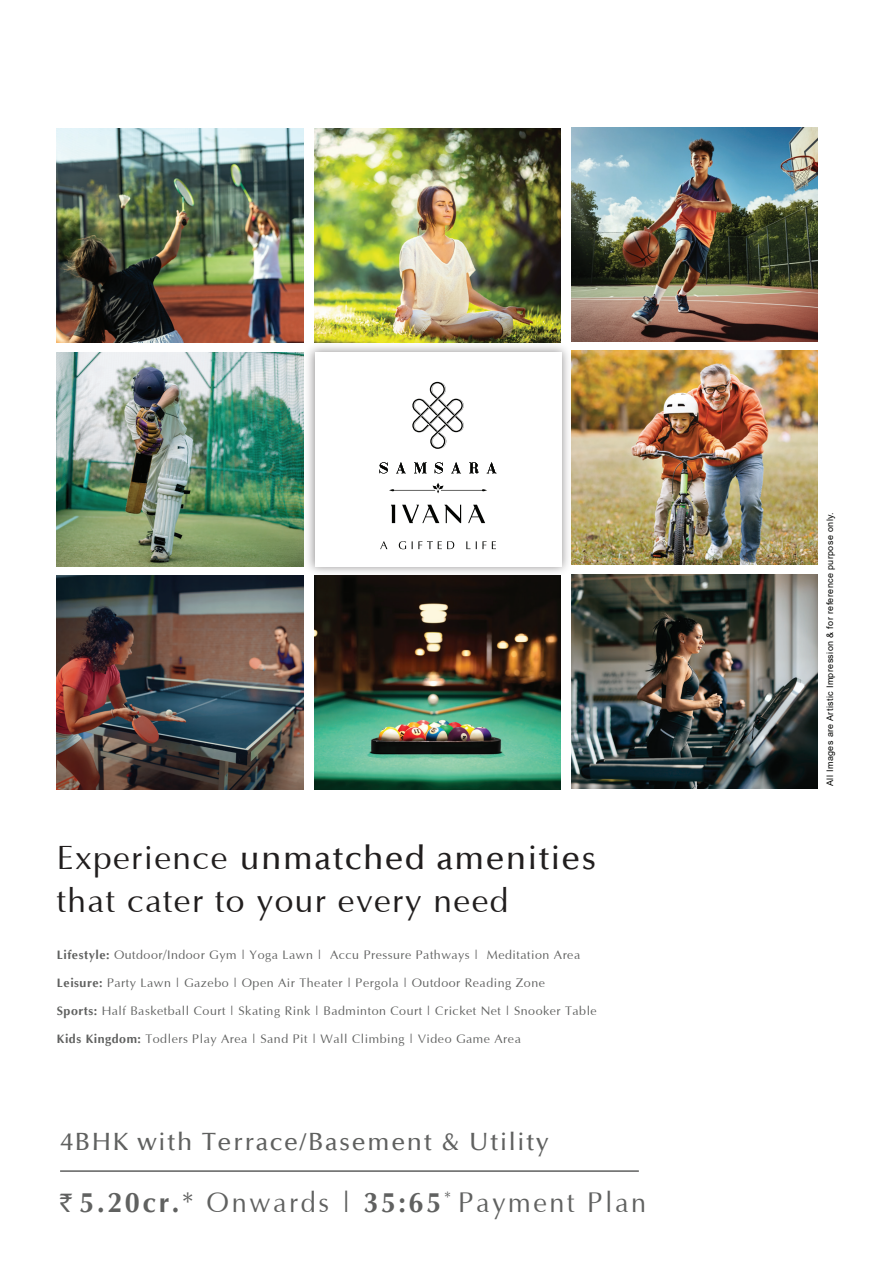
<style>
.page{position:relative;width:893px;height:1263px;background:#fff}
.page>*{position:absolute;margin:0;border:0;box-sizing:border-box;transform-origin:0 0}
.t1{font:33.6px/43.3px "Optima";letter-spacing:.04em;color:#211e1e}
.t2{font:28.5px "Optima";letter-spacing:.095em;color:#606160;scale:.95 1}
.t3{font:500 24.9px "Optima";letter-spacing:.065em;color:#606160}
.t4{font:12.45px "Optima";letter-spacing:.04em;color:#606160}
.t5{font:9px "Arial";letter-spacing:.04em;color:#040503}
.s1{font-weight:500}
.s2{font-weight:700}
.s3{font-family:"Indian Rupee";font-size:25.05px}
</style>
<div class="page">
<img style="left:57px;top:128px;width:246px;height:214px">
<img style="left:314px;top:128px;width:247px;height:210px">
<img style="left:571px;top:127px;width:247px;height:214px">
<img style="left:57px;top:352px;width:244px;height:214px">
<img style="left:301px;top:338px;width:274px;height:242px">
<div style="left:315px;top:352px;width:246px;height:214px;background:#fff"></div>
<img style="left:571px;top:351px;width:247px;height:214px">
<img style="left:57px;top:576px;width:246px;height:214px">
<img style="left:314px;top:576px;width:247px;height:214px">
<img style="left:571px;top:574px;width:247px;height:214px">
<svg style="left:389px;top:483px;width:98px;height:10px"></svg>
<svg style="left:380px;top:462px;width:8px;height:11px"></svg>
<svg style="left:396px;top:463px;width:10px;height:10px"></svg>
<svg style="left:414px;top:463px;width:13px;height:10px"></svg>
<svg style="left:435px;top:462px;width:8px;height:11px"></svg>
<svg style="left:451px;top:463px;width:10px;height:10px"></svg>
<svg style="left:469px;top:463px;width:9px;height:10px"></svg>
<svg style="left:487px;top:463px;width:10px;height:10px"></svg>
<svg style="left:412px;top:382px;width:52px;height:67px"></svg>
<svg style="left:391px;top:505px;width:4px;height:18px"></svg>
<svg style="left:402px;top:505px;width:59px;height:18px"></svg>
<svg style="left:468px;top:505px;width:17px;height:18px"></svg>
<svg style="left:380px;top:541px;width:7px;height:8px"></svg>
<svg style="left:399px;top:541px;width:7px;height:8px"></svg>
<svg style="left:412px;top:541px;width:42px;height:8px"></svg>
<svg style="left:466px;top:541px;width:4px;height:8px"></svg>
<svg style="left:476px;top:541px;width:10px;height:8px"></svg>
<svg style="left:492px;top:541px;width:4px;height:8px"></svg>
<hr style="left:60px;top:1170px;width:579px;height:2px;background:#606160">
<h1 class="t1" style="left:57px;top:837px;width:541px">Experience <span class="s1">unmatched amenities </span>that cater to your every need</h1>
<p class="t4" style="left:57px;top:948px;width:525px"><span class="s2">Lifestyle:</span> Outdoor/Indoor Gym | Yoga Lawn | Accu Pressure Pathways | Meditation Area</p>
<p class="t4" style="left:57px;top:976px;width:490px"><span class="s2">Leisure:</span> Party Lawn | Gazebo | Open Air Theater | Pergola | Outdoor Reading Zone</p>
<p class="t4" style="left:57px;top:1004px;width:541px"><span class="s2">Sports:</span> Half Basketball Court | Skating Rink | Badminton Court | Cricket Net | Snooker Table</p>
<p class="t4" style="left:57px;top:1032px;width:465px"><span class="s2">Kids Kingdom:</span> Todlers Play Area | Sand Pit | Wall Climbing | Video Game Area</p>
<h3 class="t3" style="left:61px;top:1127px;width:489px">4BHK with Terrace/Basement &amp; Utility</h3>
<h2 class="t2" style="left:60px;top:1188px;width:619px"><span class="s3">`</span><span class="s2">5.20cr.</span>* Onwards | <span class="s2">35:65</span><sup>*</sup> Payment Plan</h2>
<p class="t5" style="left:824px;top:786px;width:275px;rotate:-90deg">All Images are Artistic Impression &amp; for reference purpose only.</p>
</div>
